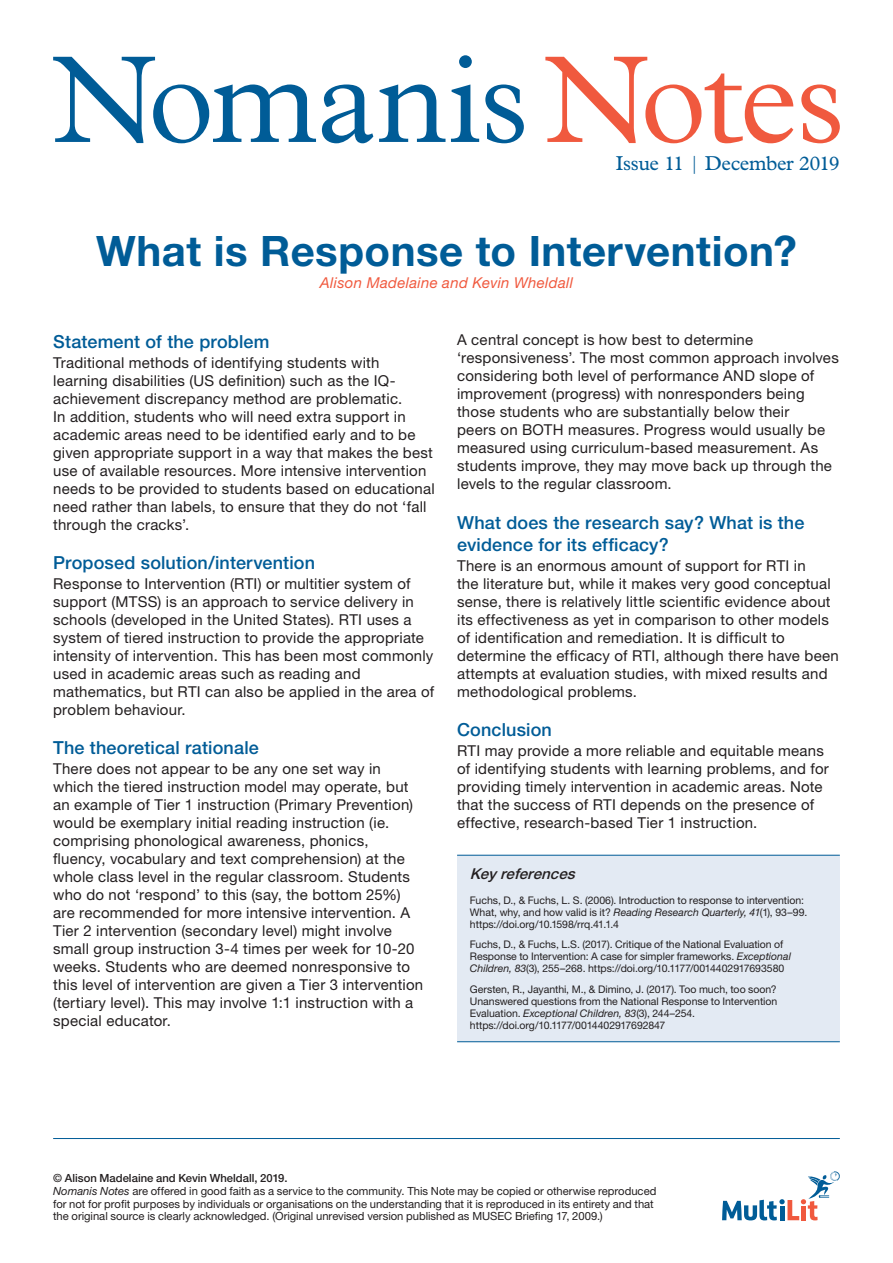
<style>
.page{position:relative;width:893px;height:1263px;background:#fff}
.page>*{position:absolute;margin:0;border:0;box-sizing:border-box;transform-origin:0 0}
._1__Heading_28pt{font:700 42px "Helvetica Neue LT Std";letter-spacing:.01em;color:#005c97}
.Issue_Month{font:20.25px "Plantin";letter-spacing:-.02em;color:#005c97}
._2__Heading_12pt{font:500 18px/21.6px "Helvetica Neue LT Std";letter-spacing:.01em;color:#005c97}
.Body_10pt_12{font:15px/18px "Helvetica Neue LT Std";letter-spacing:.015em;color:#231f20}
._3__Heading_10pt{font:15px/18px "Helvetica Neue LT Std";letter-spacing:.015em;color:#231f20}
.Authors{font:italic 15px "Helvetica Neue LT Std";letter-spacing:.02em;color:#f0593e}
._3__Heading_10pt-2{font:italic 500 15px "Helvetica Neue LT Std";color:#231f20}
.Body_8pt_9{font:11.25px/12.8px "Helvetica Neue LT Std";letter-spacing:-.005em;color:#231f20}
.Body_8pt_9-2{font:500 11.25px "Helvetica Neue LT Std";color:#231f20}
.Body_8pt_9-3{font:10.5px/12px "Helvetica Neue LT Std";letter-spacing:-.005em;color:#231f20}
.s1{font-style:italic}
</style>
<div class="page">
<svg style="left:545px;top:57px;width:295px;height:86px"></svg>
<svg style="left:53px;top:55px;width:471px;height:88px"></svg>
<svg style="left:722px;top:1171px;width:118px;height:49px"></svg>
<hr style="left:53px;top:1138px;width:787px;height:1px;background:#005c97">
<div style="left:457px;top:855px;width:383px;height:187px;background:#e3eaf3"></div>
<hr style="left:457px;top:855px;width:383px;height:1px;background:#005c97">
<hr style="left:457px;top:1041px;width:383px;height:1px;background:#005c97">
<p class="Issue_Month" style="left:616px;top:152px;width:225px">Issue 11 | December 2019</p>
<p class="_1__Heading_28pt" style="left:96px;top:225px;width:702px">What is Response to Intervention?</p>
<p class="Authors" style="left:320px;top:274px;width:255px">Alison Madelaine and Kevin Wheldall</p>
<p class="_2__Heading_12pt" style="left:53px;top:331px;width:218px">Statement of the problem</p>
<p class="Body_10pt_12" style="left:53px;top:354px;width:383px">Traditional methods of identifying students with learning disabilities (US definition) such as the IQ&shy;achievement discrepancy method are problematic.<br>In addition, students who will need extra support in academic areas need to be identified early and to be given appropriate support in a way that makes the best use of available resources. More intensive intervention needs to be provided to students based on educational need rather than labels, to ensure that they do not ‘fall through the cracks’.</p>
<p class="_2__Heading_12pt" style="left:53px;top:551px;width:263px">Proposed solution/intervention</p>
<p class="Body_10pt_12" style="left:53px;top:574px;width:383px">Response to Intervention (RTI) or multitier system of support (MTSS) is an approach to service delivery in schools (developed in the United States). RTI uses a system of tiered instruction to provide the appropriate intensity of intervention. This has been most commonly used in academic areas such as reading and mathematics, but RTI can also be applied in the area of problem behaviour.</p>
<p class="_2__Heading_12pt" style="left:53px;top:736px;width:207px">The theoretical rationale</p>
<p class="Body_10pt_12" style="left:53px;top:759px;width:372px">There does not appear to be any one set way in which the tiered instruction model may operate, but an example of Tier 1 instruction (Primary Prevention) would be exemplary initial reading instruction (ie. comprising phonological awareness, phonics, fluency, vocabulary and text comprehension) at the whole class level in the regular classroom. Students who do not ‘respond’ to this (say, the bottom 25%) are recommended for more intensive intervention. A Tier 2 intervention (secondary level) might involve small group instruction 3-4 times per week for 10-20 weeks. Students who are deemed nonresponsive to this level of intervention are given a Tier 3 intervention (tertiary level). This may involve 1:1 instruction with a special educator.</p>
<p class="Body_10pt_12" style="left:457px;top:330px;width:383px">A central concept is how best to determine ‘responsiveness’. The most common approach involves considering both level of performance AND slope of improvement (progress) with nonresponders being those students who are substantially below their<br>peers on BOTH measures. Progress would usually be measured using curriculum-based measurement. As students improve, they may move back up through the levels to the regular classroom.</p>
<p class="_2__Heading_12pt" style="left:457px;top:512px;width:349px">What does the research say? What is the evidence for its efficacy?</p>
<p class="Body_10pt_12" style="left:457px;top:556px;width:383px">There is an enormous amount of support for RTI in<br>the literature but, while it makes very good conceptual sense, there is relatively little scientific evidence about its effectiveness as yet in comparison to other models of identification and remediation. It is difficult to determine the efficacy of RTI, although there have been attempts at evaluation studies, with mixed results and methodological problems.</p>
<p class="_2__Heading_12pt" style="left:457px;top:718px;width:96px">Conclusion</p>
<p class="_3__Heading_10pt" style="left:457px;top:741px;width:373px">RTI may provide a more reliable and equitable means of identifying students with learning problems, and for providing timely intervention in academic areas. Note that the success of RTI depends on the presence of effective, research-based Tier 1 instruction.</p>
<p class="_3__Heading_10pt-2" style="left:470px;top:865px;width:111px">Key references</p>
<p class="Body_8pt_9-3" style="left:470px;top:894px;width:339px">Fuchs, D., &amp; Fuchs, L. S. (2006). Introduction to response to intervention:<br>What, why, and how valid is it? <span class="s1">Reading Research Quarterly, 41</span>(1), 93–99. https://doi.org/10.1598/rrq.41.1.4</p>
<p class="Body_8pt_9-3" style="left:470px;top:938px;width:323px">Fuchs, D., &amp; Fuchs, L.S. (2017). Critique of the National Evaluation of<br>Response to Intervention: A case for simpler frameworks. <span class="s1">Exceptional<br>Children, 83</span>(3), 255–268. https://doi.org/10.1177/0014402917693580</p>
<p class="Body_8pt_9-3" style="left:470px;top:983px;width:309px">Gersten, R., Jayanthi, M., &amp; Dimino, J. (2017). Too much, too soon?<br>Unanswered questions from the National Response to Intervention Evaluation. <span class="s1">Exceptional Children, 83</span>(3), 244–254. https://doi.org/10.1177/0014402917692847</p>
<p class="Body_8pt_9-2" style="left:53px;top:1171px;width:236px">© Alison Madelaine and Kevin Wheldall, 2019.</p>
<p class="Body_8pt_9" style="left:53px;top:1184px;width:605px"><span class="s1">Nomanis Notes</span> are offered in good faith as a service to the community. This Note may be copied or otherwise reproduced for not for profit purposes by individuals or organisations on the understanding that it is reproduced in its entirety and that the original source is clearly acknowledged. (Original unrevised version published as MUSEC Briefing 17, 2009.)</p>
</div>
